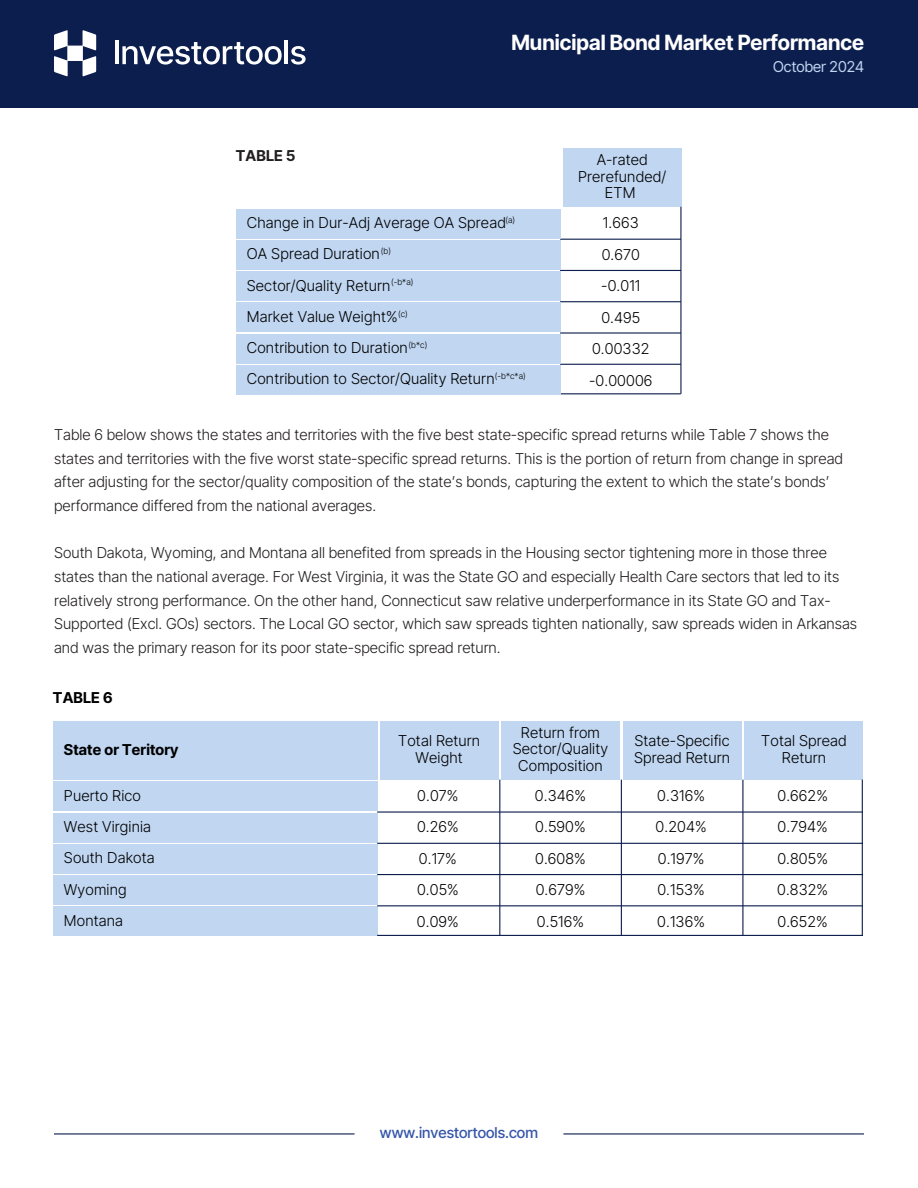
<style>
.page{position:relative;width:918px;height:1188px;background:#fff}
.page>*{position:absolute;margin:0;border:0;box-sizing:border-box;transform-origin:0 0}
.t1{font:700 21px "Inter Tight";color:#fff}
.t2{font:300 15px/23.7px "Inter Tight";color:#231f20}
.t3{font:300 15px/31.5px "Inter Tight";letter-spacing:.01em;color:#000;text-align:center}
.t4{font:500 15px "Inter Tight";color:#3455a9}
.t5{font:700 15px "Inter Tight";letter-spacing:.01em;color:#000}
.t6{font:15px "Inter Tight";color:#c0d6f1}
.t7{font:700 15px "Inter Tight";letter-spacing:.01em;color:#231f20}
.t8{font:300 8.4px "Inter Tight";color:#000}
</style>
<div class="page">
<div style="left:0;top:0;width:918px;height:108px;background:#0c1e4d"></div>
<svg style="left:291px;top:46px;width:15px;height:19px"></svg>
<hr style="left:284px;top:40px;width:4px;height:24px;background:#fff">
<svg style="left:122px;top:42px;width:160px;height:23px"></svg>
<hr style="left:115px;top:40px;width:3px;height:24px;background:#fff">
<svg style="left:54px;top:30px;width:42px;height:46px"></svg>
<hr style="left:54px;top:1133px;width:301px;height:2px;background:#0c1e4d">
<hr style="left:563px;top:1133px;width:301px;height:2px;background:#0c1e4d">
<div style="left:563px;top:149px;width:118px;height:58px;background:#c0d6f1"></div>
<hr style="left:560px;top:239px;width:121px;height:1px;background:#0c1e4d">
<hr style="left:560px;top:301px;width:121px;height:1px;background:#0c1e4d">
<hr style="left:560px;top:364px;width:121px;height:1px;background:#0c1e4d">
<hr style="left:560px;top:270px;width:121px;height:1px;background:#0c1e4d">
<hr style="left:560px;top:332px;width:121px;height:2px;background:#0c1e4d">
<hr style="left:560px;top:393px;width:121px;height:1px;background:#0c1e4d">
<hr style="left:680px;top:207px;width:2px;height:187px;background:#0c1e4d">
<div style="left:380px;top:721px;width:118px;height:59px;background:#c0d6f1"></div>
<div style="left:53px;top:782px;width:324px;height:29px;background:#c0d6f1"></div>
<div style="left:53px;top:813px;width:324px;height:29px;background:#c0d6f1"></div>
<hr style="left:377px;top:811px;width:486px;height:2px;background:#0c1e4d">
<div style="left:53px;top:844px;width:324px;height:29px;background:#c0d6f1"></div>
<div style="left:53px;top:876px;width:324px;height:29px;background:#c0d6f1"></div>
<hr style="left:377px;top:874px;width:486px;height:1px;background:#0c1e4d">
<div style="left:53px;top:907px;width:324px;height:29px;background:#c0d6f1"></div>
<hr style="left:377px;top:843px;width:486px;height:1px;background:#0c1e4d">
<hr style="left:377px;top:905px;width:486px;height:1px;background:#0c1e4d">
<hr style="left:377px;top:935px;width:486px;height:1px;background:#0c1e4d">
<hr style="left:499px;top:780px;width:1px;height:156px;background:#0c1e4d">
<div style="left:501px;top:721px;width:119px;height:59px;background:#c0d6f1"></div>
<hr style="left:621px;top:780px;width:1px;height:156px;background:#0c1e4d">
<div style="left:623px;top:721px;width:118px;height:59px;background:#c0d6f1"></div>
<hr style="left:742px;top:780px;width:1px;height:156px;background:#0c1e4d">
<div style="left:745px;top:721px;width:118px;height:59px;background:#c0d6f1"></div>
<hr style="left:862px;top:780px;width:1px;height:156px;background:#0c1e4d">
<div style="left:53px;top:721px;width:324px;height:59px;background:#c0d6f1"></div>
<div style="left:236px;top:209px;width:324px;height:29px;background:#c0d6f1"></div>
<div style="left:236px;top:240px;width:324px;height:29px;background:#c0d6f1"></div>
<div style="left:236px;top:272px;width:324px;height:29px;background:#c0d6f1"></div>
<div style="left:236px;top:303px;width:324px;height:29px;background:#c0d6f1"></div>
<div style="left:236px;top:334px;width:324px;height:29px;background:#c0d6f1"></div>
<div style="left:236px;top:365px;width:324px;height:29px;background:#c0d6f1"></div>
<h2 class="t7" style="left:236px;top:147px;width:61px">TABLE 5</h2>
<h4 class="t1" style="left:511px;top:30px;width:354px">Municipal Bond Market Performance</h4>
<h4 class="t6" style="left:773px;top:58px;width:92px">October 2024</h4>
<h1 class="t3" style="left:578px;top:151px;width:89px;line-height:16.8px">A-rated<br>Prerefunded/<br>ETM</h1>
<h4 class="t8" style="left:505px;top:215px;width:11px">(a)</h4>
<h4 class="t3" style="left:247px;top:207px;width:260px">Change in Dur-Adj Average OA Spread</h4>
<h4 class="t3" style="left:247px;top:238px;width:134px">OA Spread Duration</h4>
<h4 class="t3" style="left:247px;top:269px;width:145px">Sector/Quality Return</h4>
<h4 class="t3" style="left:247px;top:301px;width:152px">Market Value Weight%</h4>
<h4 class="t3" style="left:247px;top:332px;width:162px">Contribution to Duration</h4>
<h4 class="t3" style="left:247px;top:363px;width:249px">Contribution to Sector/Quality Return</h4>
<h4 class="t8" style="left:381px;top:246px;width:12px">(b)</h4>
<h4 class="t8" style="left:391px;top:277px;width:24px">(-b*a)</h4>
<h4 class="t8" style="left:398px;top:309px;width:11px">(c)</h4>
<h4 class="t8" style="left:409px;top:340px;width:20px">(b*c)</h4>
<h4 class="t8" style="left:495px;top:371px;width:33px">(-b*c*a)</h4>
<h4 class="t3" style="left:589px;top:207px;width:65px">1.663<br>0.670 -0.011<br>0.495<br>0.00332 -0.00006</h4>
<p class="t2" style="left:54px;top:423px;width:790px">Table 6 below shows the states and territories with the five best state-specific spread returns while Table 7 shows the states and territories with the five worst state-specific spread returns. This is the portion of return from change in spread after adjusting for the sector/quality composition of the state’s bonds, capturing the extent to which the state’s bonds’ performance differed from the national averages.</p>
<h4 class="t2" style="left:54px;top:541px;width:804px">South Dakota, Wyoming, and Montana all benefited from spreads in the Housing sector tightening more in those three states than the national average. For West Virginia, it was the State GO and especially Health Care sectors that led to its relatively strong performance. On the other hand, Connecticut saw relative underperformance in its State GO and Tax-Supported (Excl. GOs) sectors. The Local GO sector, which saw spreads tighten nationally, saw spreads widen in Arkansas and was the primary reason for its poor state-specific spread return.</h4>
<p class="t5" style="left:53px;top:689px;width:61px">TABLE 6</p>
<h2 class="t5" style="left:64px;top:740px;width:116px">State or Teritory</h2>
<p class="t3" style="left:64px;top:780px;width:78px">Puerto Rico</p>
<h4 class="t3" style="left:64px;top:811px;width:89px">West Virginia</h4>
<p class="t3" style="left:64px;top:842px;width:92px">South Dakota</p>
<h4 class="t3" style="left:64px;top:873px;width:64px">Wyoming</h4>
<p class="t3" style="left:64px;top:905px;width:61px">Montana</p>
<h4 class="t3" style="left:398px;top:732px;width:83px;line-height:16.8px">Total Return<br>Weight</h4>
<h3 class="t3" style="left:513px;top:724px;width:97px;line-height:16.8px">Return from<br>Sector/Quality<br>Composition</h3>
<h4 class="t3" style="left:634px;top:732px;width:97px;line-height:16.8px;text-align:left">State-Specific<br>Spread Return</h4>
<h4 class="t3" style="left:761px;top:732px;width:87px;line-height:16.8px">Total Spread<br>Return</h4>
<p class="t3" style="left:417px;top:780px;width:43px;text-align:left">0.07%<br>0.26%<br>0.17%<br>0.05%<br>0.09%</p>
<h4 class="t3" style="left:535px;top:780px;width:53px;text-align:justify">0.346% 0.590% 0.608% 0.679% 0.516%</h4>
<h4 class="t3" style="left:656px;top:780px;width:53px;text-align:left">0.316%<br>0.204%<br>0.197%<br>0.153%<br>0.136%</h4>
<h4 class="t3" style="left:777px;top:780px;width:53px;text-align:justify">0.662% 0.794% 0.805% 0.832% 0.652%</h4>
<p class="t4" style="left:380px;top:1124px;width:160px">www.investortools.com</p>
</div>
